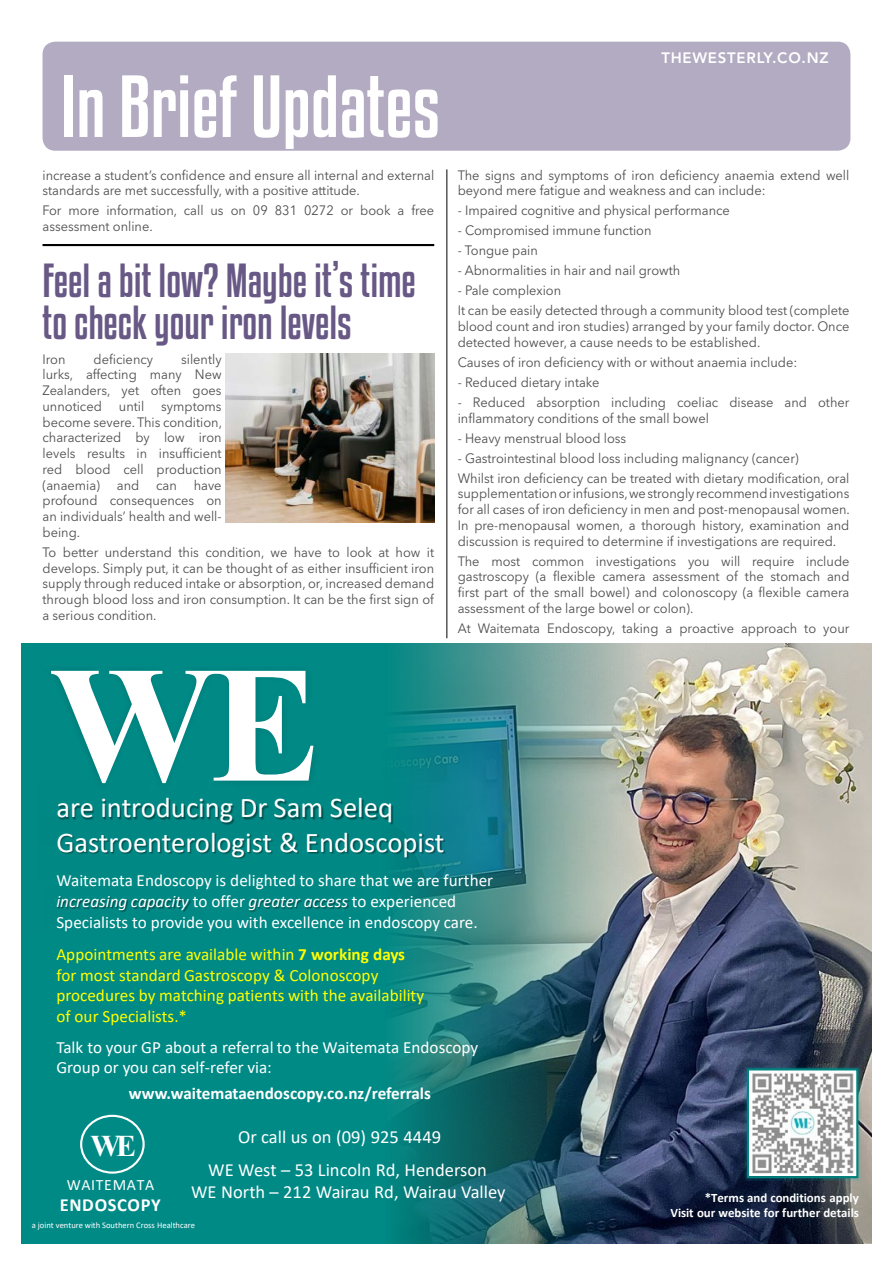
<style>
.page{position:relative;width:893px;height:1263px;background:#fff}
.page>*{position:absolute;margin:0;border:0;box-sizing:border-box;transform-origin:0 0}
.t1{font:700 165.75px "Times New Roman";color:#fff}
.t2{font:78px "Kenyan Coffee Rg";color:#fff}
.t3{font:42px/42px "Kenyan Coffee Rg";color:#675885}
.t4{font:700 30px "Times New Roman";color:#fff}
.t5{font:28.65px/34.3px "Calibri";color:#fff}
.t6{font:18.45px/32.5px "Calibri";color:#fff}
.t7{font:700 18.45px "Calibri";letter-spacing:.035em;color:#fff}
.t8{font:17.1px/20.5px "Calibri";color:#fff}
.t9{font:17.1px/20.5px "Calibri";color:#ff0}
.t10{font:700 17.1px "Calibri";letter-spacing:-.005em;color:#fff}
.t11{font:15.75px "Calibri";letter-spacing:.045em;color:#fff}
.t12{font:800 15px "Avenir LT Std";letter-spacing:.05em;color:#fff}
.t13{font:13.5px/15.8px "Avenir Next LT Pro";color:#4d4d4f;text-align:justify;scale:.95 1}
.t14{font:700 12.9px/15.5px "Calibri";letter-spacing:-.005em;color:#fff;text-align:right}
.t15{font:8.55px "Calibri";letter-spacing:-.005em;color:#fff}
.s1{font-style:italic}
.s2{font-weight:700}
</style>
<div class="page">
<div style="left:43px;top:42px;width:807px;height:109px;background:#b3abc2;border-radius:13px"></div>
<hr style="left:446px;top:169px;width:1px;height:469px;background:#000">
<hr style="left:43px;top:244px;width:391px;height:2px;background:#000">
<img style="left:812px;top:644px;width:60px;height:599px">
<img style="left:22px;top:644px;width:790px;height:599px">
<img style="left:21px;top:644px;width:409px;height:289px">
<img style="left:39px;top:781px;width:374px;height:35px">
<img style="left:39px;top:816px;width:426px;height:63px">
<img style="left:45px;top:885px;width:160px;height:39px">
<img style="left:238px;top:885px;width:127px;height:39px">
<div style="left:80px;top:1115px;width:65px;height:59px;border:2px solid #fff;border-radius:50%"></div>
<img style="left:745px;top:1062px;width:13px;height:3px">
<img style="left:744px;top:1065px;width:118px;height:116px">
<img style="left:750px;top:1071px;width:105px;height:104px">
<div style="left:747px;top:1068px;width:111px;height:110px;border:2px solid #00827f"></div>
<img style="left:226px;top:354px;width:208px;height:169px">
<p class="t2" style="left:60px;top:53px;width:382px">In Brief Updates</p>
<p class="t13" style="left:43px;top:167px;width:414px">increase a student’s confidence and ensure all internal and external standards are met successfully, with a positive attitude.</p>
<p class="t13" style="left:43px;top:203px;width:414px">For more information, call us on 09 831 0272 or book a free assessment online.</p>
<p class="t3" style="left:43px;top:258px;width:375px">Feel a bit low? Maybe it’s time to check your iron levels</p>
<p class="t13" style="left:43px;top:351px;width:26px">Iron</p>
<p class="t13" style="left:94px;top:351px;width:64px">deficiency</p>
<p class="t13" style="left:43px;top:351px;width:190px;text-indent:139px">silently lurks, affecting many New Zealanders, yet often goes unnoticed</p>
<p class="t13" style="left:119px;top:398px;width:28px">until</p>
<p class="t13" style="left:43px;top:398px;width:190px;text-indent:119px">symptoms become severe. This condition, characterized by low iron levels results in insufficient red blood cell production (anaemia) and can have profound consequences on an individuals’ health and well&shy;being.</p>
<p class="t13" style="left:43px;top:544px;width:414px">To better understand this condition, we have to look at how it develops. Simply put, it can be thought of as either insufficient iron supply through reduced intake or absorption, or, increased demand through blood loss and iron consumption. It can be the first sign of a serious condition.</p>
<p class="t12" style="left:661px;top:49px;width:169px">THEWESTERLY.CO.NZ</p>
<p class="t13" style="left:458px;top:167px;width:414px">The signs and symptoms of iron deficiency anaemia extend well beyond mere fatigue and weakness and can include:</p>
<p class="t13" style="left:458px;top:203px;width:288px">- Impaired cognitive and physical performance</p>
<p class="t13" style="left:458px;top:223px;width:206px">- Compromised immune function</p>
<p class="t13" style="left:458px;top:243px;width:86px">- Tongue pain</p>
<p class="t13" style="left:458px;top:263px;width:236px">- Abnormalities in hair and nail growth</p>
<p class="t13" style="left:458px;top:283px;width:110px">- Pale complexion</p>
<p class="t13" style="left:458px;top:303px;width:414px">It can be easily detected through a community blood test (complete blood count and iron studies) arranged by your family doctor. Once detected however, a cause needs to be established.</p>
<p class="t13" style="left:458px;top:354px;width:359px">Causes of iron deficiency with or without anaemia include:</p>
<p class="t13" style="left:458px;top:374px;width:151px">- Reduced dietary intake</p>
<p class="t13" style="left:458px;top:394px;width:414px">- Reduced absorption including coeliac disease and other inflammatory conditions of the small bowel</p>
<p class="t13" style="left:458px;top:430px;width:179px">- Heavy menstrual blood loss</p>
<p class="t13" style="left:458px;top:450px;width:360px">- Gastrointestinal blood loss including malignancy (cancer)</p>
<p class="t13" style="left:458px;top:470px;width:414px">Whilst iron deficiency can be treated with dietary modification, oral supplementation or infusions, we strongly recommend investigations for all cases of iron deficiency in men and post-menopausal women.<br>In pre-menopausal women, a thorough history, examination and discussion is required to determine if investigations are required.</p>
<p class="t13" style="left:458px;top:553px;width:414px">The most common investigations you will require include gastroscopy (a flexible camera assessment of the stomach and first part of the small bowel) and colonoscopy (a flexible camera assessment of the large bowel or colon).</p>
<p class="t13" style="left:458px;top:620px;width:414px">At Waitemata Endoscopy, taking a proactive approach to your</p>
<p class="t1" style="left:50px;top:605px;width:273px">WE</p>
<p class="t5" style="left:56px;top:790px;width:390px">are introducing Dr Sam Seleq<br>Gastroenterologist &amp; Endoscopist</p>
<p class="t8" style="left:56px;top:870px;width:438px">Waitemata Endoscopy is delighted to share that we are further <span class="s1">increasing capacity</span> to offer <span class="s1">greater access</span> to experienced<br>Specialists to provide you with excellence in endoscopy care.</p>
<p class="t9" style="left:56px;top:944px;width:369px">Appointments are available within <span class="s2">7 working days </span>for most standard Gastroscopy &amp; Colonoscopy procedures by matching patients with the availability of our Specialists.*</p>
<p class="t8" style="left:56px;top:1036px;width:423px">Talk to your GP about a referral to the Waitemata Endoscopy<br>Group or you can self-refer via:</p>
<p class="t10" style="left:129px;top:1081px;width:304px">www.waitemataendoscopy.co.nz/referrals</p>
<p class="t6" style="left:208px;top:1120px;width:280px;text-indent:30px">Or call us on (09) 925 4449<br>WE West – 53 Lincoln Rd, Henderson</p>
<p class="t6" style="left:191px;top:1175px;width:316px">WE North – 212 Wairau Rd, Wairau Valley</p>
<p class="t4" style="left:90px;top:1124px;width:47px">WE</p>
<p class="t11" style="left:67px;top:1174px;width:89px">WAITEMATA</p>
<p class="t7" style="left:60px;top:1192px;width:103px">ENDOSCOPY</p>
<p class="t14" style="left:670px;top:1189px;width:190px">*Terms and conditions apply<br>Visit our website for further details</p>
<p class="t15" style="left:32px;top:1219px;width:165px">a joint venture with Southern Cross Healthcare</p>
</div>
